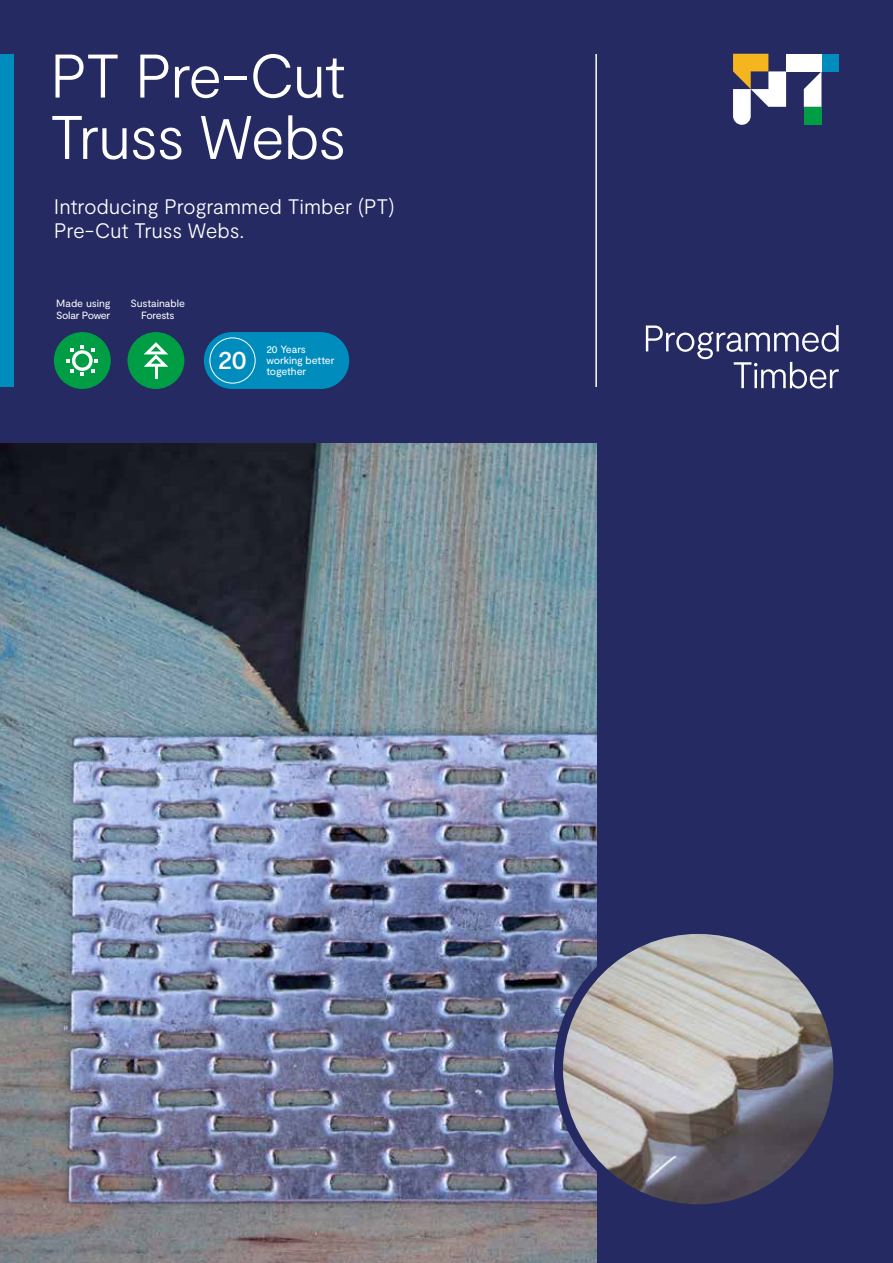
<style>
.page{position:relative;width:893px;height:1263px;background:#252a62}
.page>*{position:absolute;margin:0;border:0;box-sizing:border-box;transform-origin:0 0}
.t1{font:300 61.35px/61.3px "Moderat";letter-spacing:-.035em;color:#fff}
.t2{font:500 26.7px "Moderat";color:#fff}
.t3{font:300 21px/24px "Moderat";letter-spacing:-.01em;color:#fff}
.t4{font:10.5px/12px "Moderat";letter-spacing:-.015em;color:#fff}
</style>
<div class="page">
<div style="left:127px;top:332px;width:57px;height:57px;background:#009e44;border-radius:50%"></div>
<hr style="left:595px;top:54px;width:2px;height:333px;background:#fff">
<svg style="left:646px;top:325px;width:193px;height:63px"></svg>
<div style="left:804px;top:107px;width:17px;height:17px;background:#009e44"></div>
<svg style="left:733px;top:54px;width:53px;height:71px"></svg>
<div style="left:821px;top:54px;width:18px;height:17px;background:#008dbe"></div>
<svg style="left:804px;top:71px;width:17px;height:36px"></svg>
<div style="left:786px;top:54px;width:35px;height:17px;background:#fff"></div>
<div style="left:0;top:54px;width:14px;height:333px;background:#008dbe"></div>
<img style="left:0;top:444px;width:597px;height:819px">
<img style="left:558px;top:929px;width:280px;height:280px;border-radius:140px">
<div style="left:554px;top:925px;width:288px;height:288px;border:9px solid #252a62;border-radius:50%"></div>
<div style="left:54px;top:332px;width:57px;height:57px;background:#009e44;border-radius:50%"></div>
<svg style="left:67px;top:345px;width:31px;height:31px"></svg>
<svg style="left:144px;top:342px;width:24px;height:37px"></svg>
<div style="left:204px;top:332px;width:145px;height:57px;background:#008dbe;border-radius:28px"></div>
<div style="left:210px;top:337px;width:46px;height:46px;border:1px solid #fff;border-radius:50%"></div>
<h1 class="t1" style="left:50px;top:47px;width:298px">PT Pre-Cut<br>Truss Webs</h1>
<h3 class="t3" style="left:54px;top:195px;width:342px">Introducing Programmed Timber (PT)<br>Pre-Cut Truss Webs.</h3>
<p class="t4" style="left:56px;top:297px;width:56px">Made using<br>Solar Power</p>
<p class="t4" style="left:131px;top:297px;width:56px;text-align:center">Sustainable<br>Forests</p>
<h2 class="t2" style="left:218px;top:344px;width:31px">20</h2>
<p class="t4" style="left:266px;top:344px;width:70px;line-height:11.2px">20 Years working better</p>
<p class="t4" style="left:266px;top:366px;width:42px">together</p>
</div>
